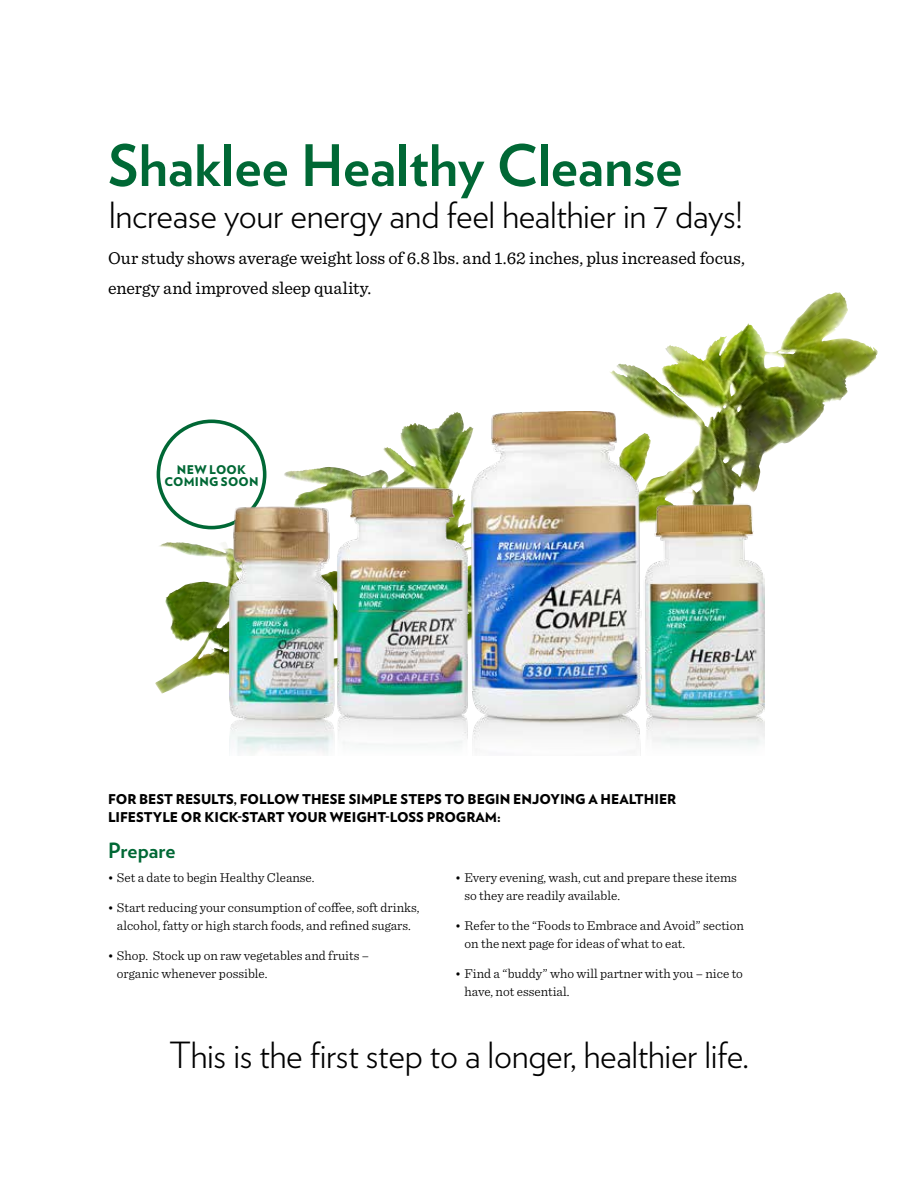
<style>
.page{position:relative;width:918px;height:1188px;background:#fff}
.page>*{position:absolute;margin:0;border:0;box-sizing:border-box;transform-origin:0 0}
.t1{font:700 57px "Verlag";color:#006835}
.t2{font:300 36px "Verlag";letter-spacing:-.01em;color:#000}
.t3{font:700 21px "Verlag";color:#006835}
.t4{font:18px/30px "Sentinel";letter-spacing:-.005em;color:#000}
.t5{font:300 13.5px/18px "Sentinel";color:#000}
.t6{font:900 13.5px/18px "Verlag";color:#000}
.t7{font:900 12px/12px "Verlag";letter-spacing:.025em;color:#006835;text-align:center}
.s1{font-family:"Verlag";font-weight:200;font-size:16.5px}
</style>
<div class="page">
<img style="left:661px;top:293px;width:171px;height:120px">
<svg style="left:157px;top:420px;width:73px;height:109px"></svg>
<img style="left:230px;top:412px;width:534px;height:344px">
<h1 class="t1" style="left:108px;top:121px;width:576px">Shaklee Healthy Cleanse</h1>
<h2 class="t2" style="left:108px;top:189px;width:636px">Increase your energy and feel healthier in 7 days!</h2>
<h3 class="t4" style="left:108px;top:242px;width:638px">Our study shows average weight loss of 6.8 lbs. and 1.62 inches, plus increased focus, energy and improved sleep quality.</h3>
<p class="t7" style="left:164px;top:463px;width:96px">NEW LOOK<br>COMING SOON</p>
<p class="t6" style="left:108px;top:789px;width:570px">FOR BEST RESULTS, FOLLOW THESE SIMPLE STEPS TO BEGIN ENJOYING A HEALTHIER<br>LIFESTYLE OR KICK-START YOUR WEIGHT-LOSS PROGRAM:</p>
<h3 class="t3" style="left:108px;top:834px;width:69px">Prepare</h3>
<p class="t5" style="left:108px;top:868px;width:208px"><span class="s1">•</span> Set a date to begin Healthy Cleanse.</p>
<p class="t5" style="left:108px;top:898px;width:313px;text-align:center"><span class="s1">•</span> Start reducing your consumption of coffee, soft drinks, alcohol, fatty or high starch foods, and refined sugars.</p>
<p class="t5" style="left:117px;top:946px;width:254px;text-indent:-9px"><span class="s1">•</span> Shop. Stock up on raw vegetables and fruits – organic whenever possible.</p>
<p class="t5" style="left:464px;top:868px;width:274px;text-indent:-9px"><span class="s1">•</span> Every evening, wash, cut and prepare these items so they are readily available.</p>
<p class="t5" style="left:464px;top:916px;width:281px;text-indent:-9px"><span class="s1">•</span> Refer to the “Foods to Embrace and Avoid” section on the next page for ideas of what to eat.</p>
<p class="t5" style="left:464px;top:964px;width:280px;text-indent:-9px"><span class="s1">•</span> Find a “buddy” who will partner with you – nice to have, not essential.</p>
<h2 class="t2" style="left:169px;top:1029px;width:581px">This is the first step to a longer, healthier life.</h2>
</div>
